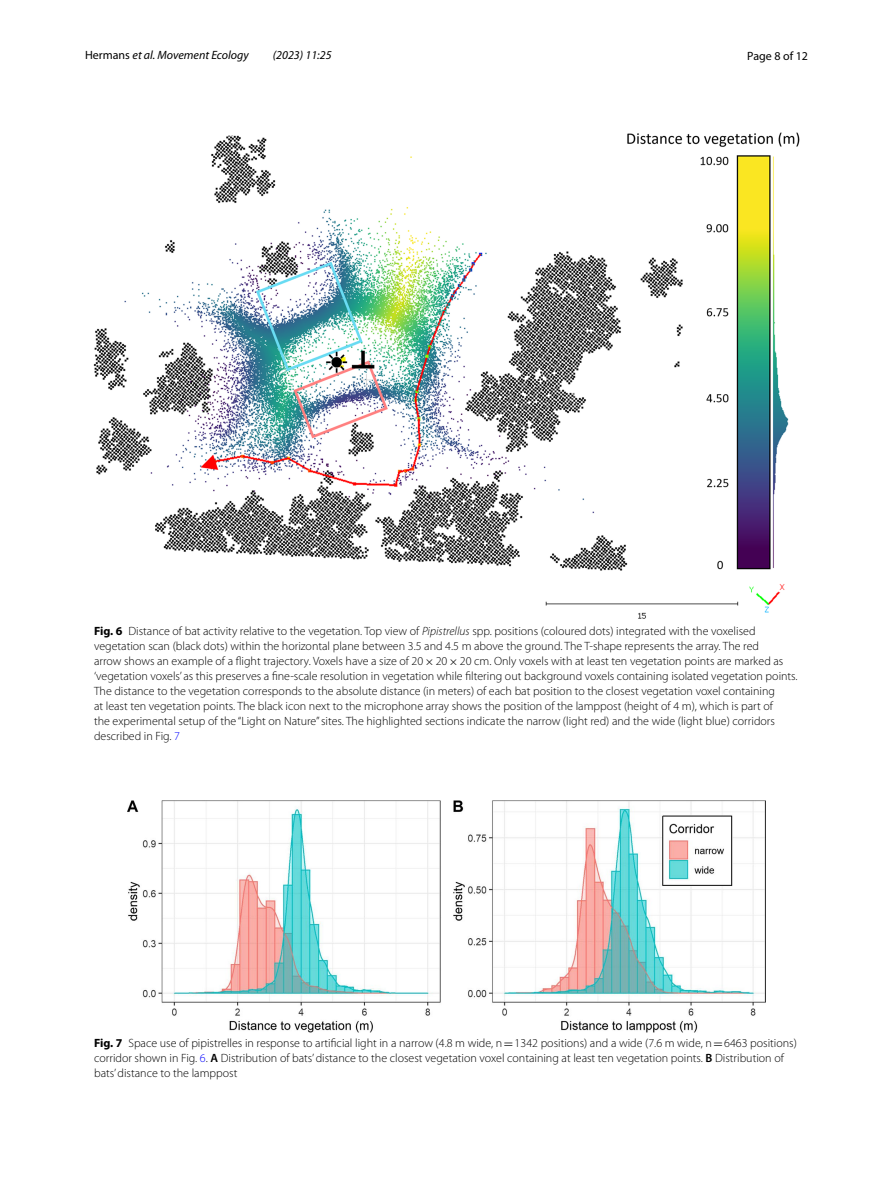
<style>
.page{position:relative;width:893px;height:1187px;background:#fff}
.page>*{position:absolute;margin:0;border:0;box-sizing:border-box;transform-origin:0 0}
.t1{font:300 12px/15px "Myriad Pro";color:#000}
.t2{font:italic 12px "Myriad Pro";color:#000}
.t3{font:12px "Myriad Pro";color:#000}
.s1{font-style:normal}
.s2{font-weight:700}
.s3{font-style:italic}
.s4{font-family:"MTSY";font-weight:400}
.s5{color:#00f}
.s6{font-weight:600}
</style>
<div class="page">
<img style="left:94px;top:133px;width:705px;height:486px">
<img style="left:128px;top:800px;width:637px;height:232px">
<p class="t2" style="left:85px;top:48px;width:165px"><span class="s1">Hermans</span> et al. Movement Ecology</p>
<p class="t2" style="left:273px;top:48px;width:60px">(2023) 11:25</p>
<p class="t3" style="left:747px;top:48px;width:62px">Page 8 of 12</p>
<p class="t1" style="left:94px;top:623px;width:705px"><span class="s2">Fig. 6</span> Distance of bat activity relative to the vegetation. Top view of <span class="s3">Pipistrellus</span> spp. positions (coloured dots) integrated with the voxelised vegetation scan (black dots) within the horizontal plane between 3.5 and 4.5 m above the ground. The T-shape represents the array. The red<br>arrow shows an example of a flight trajectory. Voxels have a size of 20<span class="s4">×</span>20<span class="s4">×</span>20 cm. Only voxels with at least ten vegetation points are marked as ‘vegetation voxels’ as this preserves a fine-scale resolution in vegetation while filtering out background voxels containing isolated vegetation points.<br>The distance to the vegetation corresponds to the absolute distance (in meters) of each bat position to the closest vegetation voxel containing<br>at least ten vegetation points. The black icon next to the microphone array shows the position of the lamppost (height of 4 m), which is part of<br>the experimental setup of the “Light on Nature” sites. The highlighted sections indicate the narrow (light red) and the wide (light blue) corridors described in Fig. <span class="s5">7</span></p>
<p class="t1" style="left:94px;top:1036px;width:704px"><span class="s2">Fig. 7</span> Space use of pipistrelles in response to artificial light in a narrow (4.8 m wide, n<span class="s4">=</span>1342 positions) and a wide (7.6 m wide, n<span class="s4">=</span>6463 positions) corridor shown in Fig. <span class="s5">6</span>. <span class="s6">A</span> Distribution of bats’ distance to the closest vegetation voxel containing at least ten vegetation points. <span class="s6">B</span> Distribution of bats’ distance to the lamppost</p>
</div>
